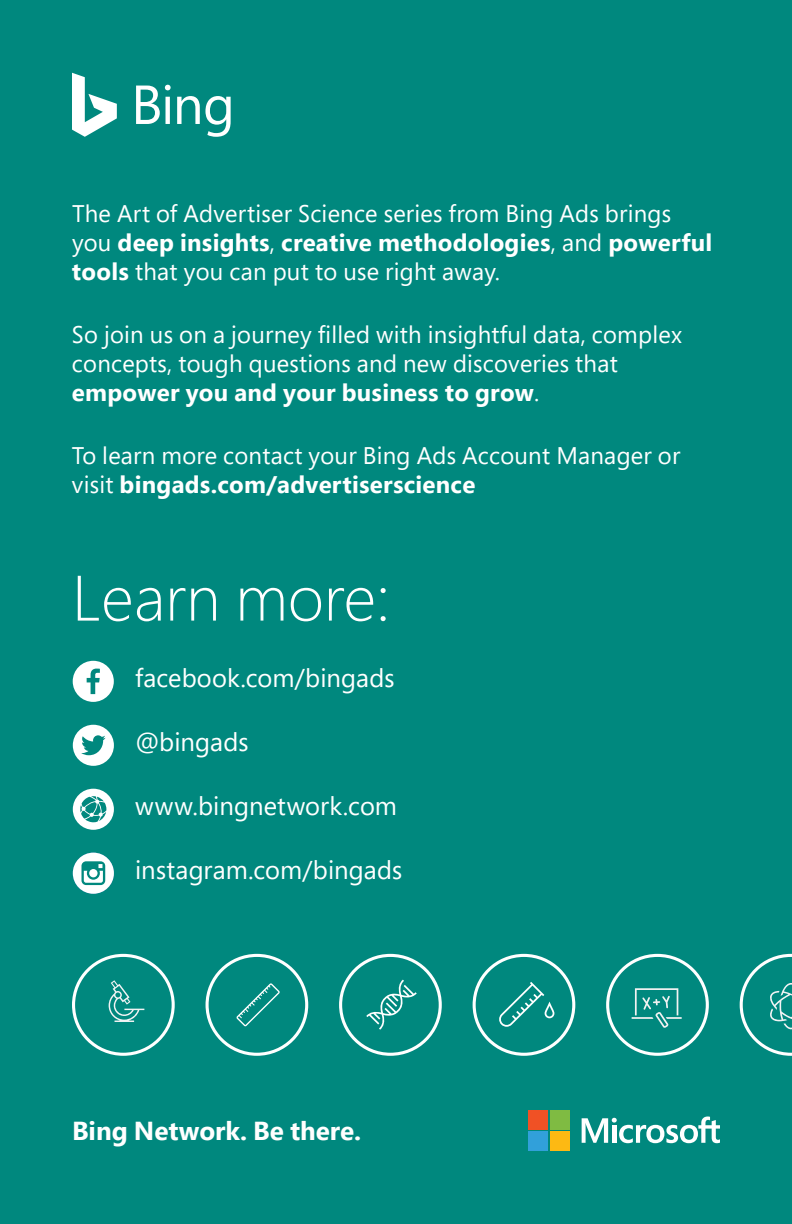
<style>
.page{position:relative;width:792px;height:1224px;background:#00887e}
.page>*{position:absolute;margin:0;border:0;box-sizing:border-box;transform-origin:0 0}
.t1{font:300 64px "Segoe Pro";color:#fff}
.t2{font:700 26px "Segoe Pro";color:#fff}
.t3{font:25.8px "Segoe Pro";letter-spacing:.005em;color:#fff}
.t4{font:24px/28.8px "Segoe Pro";letter-spacing:.01em;color:#fff}
.s1{font-weight:700}
</style>
<div class="page">
<svg style="left:582px;top:1117px;width:138px;height:26px"></svg>
<div style="left:528px;top:1110px;width:20px;height:20px;background:#f05125"></div>
<div style="left:550px;top:1110px;width:19px;height:20px;background:#7fbb42"></div>
<div style="left:528px;top:1132px;width:20px;height:19px;background:#31a0da"></div>
<div style="left:550px;top:1132px;width:19px;height:19px;background:#fdb913"></div>
<svg style="left:136px;top:85px;width:95px;height:52px"></svg>
<svg style="left:72px;top:73px;width:45px;height:64px"></svg>
<div style="left:73px;top:661px;width:41px;height:41px;background:#fff;border-radius:50%"></div>
<svg style="left:87px;top:669px;width:13px;height:25px"></svg>
<div style="left:73px;top:725px;width:41px;height:41px;background:#fff;border-radius:50%"></div>
<svg style="left:81px;top:735px;width:25px;height:20px"></svg>
<div style="left:73px;top:789px;width:41px;height:41px;background:#fff;border-radius:50%"></div>
<svg style="left:80px;top:796px;width:26px;height:26px"></svg>
<div style="left:73px;top:853px;width:41px;height:41px;background:#fff;border-radius:50%"></div>
<svg style="left:81px;top:861px;width:25px;height:25px"></svg>
<svg style="left:632px;top:988px;width:50px;height:40px"></svg>
<div style="left:72px;top:954px;width:103px;height:102px;border:3px solid #fff;border-radius:50%"></div>
<svg style="left:109px;top:980px;width:35px;height:42px"></svg>
<svg style="left:740px;top:954px;width:52px;height:102px"></svg>
<div style="left:206px;top:954px;width:102px;height:102px;border:3px solid #fff;border-radius:50%"></div>
<svg style="left:236px;top:983px;width:44px;height:43px"></svg>
<div style="left:339px;top:954px;width:103px;height:102px;border:3px solid #fff;border-radius:50%"></div>
<svg style="left:366px;top:980px;width:51px;height:50px"></svg>
<div style="left:473px;top:954px;width:102px;height:102px;border:3px solid #fff;border-radius:50%"></div>
<svg style="left:499px;top:982px;width:55px;height:45px"></svg>
<div style="left:606px;top:954px;width:103px;height:102px;border:3px solid #fff;border-radius:50%"></div>
<p class="t4" style="left:72px;top:199px;width:642px">The Art of Advertiser Science series from Bing Ads brings you <span class="s1">deep insights</span>, <span class="s1">creative methodologies</span>, and <span class="s1">powerful tools</span> that you can put to use right away.</p>
<p class="t4" style="left:72px;top:320px;width:612px">So join us on a journey filled with insightful data, complex concepts, tough questions and new discoveries that <span class="s1">empower you and your business to grow</span>.</p>
<p class="t4" style="left:72px;top:440px;width:610px">To learn more contact your Bing Ads Account Manager or visit <span class="s1">bingads.com/advertiserscience</span></p>
<h1 class="t1" style="left:72px;top:554px;width:320px">Learn more:</h1>
<p class="t3" style="left:135px;top:661px;width:261px">facebook.com/bingads</p>
<p class="t3" style="left:135px;top:725px;width:115px">@bingads</p>
<p class="t3" style="left:135px;top:788px;width:263px">www.bingnetwork.com</p>
<p class="t3" style="left:135px;top:852px;width:269px">instagram.com/bingads</p>
<p class="t2" style="left:72px;top:1113px;width:291px">Bing Network. Be there.</p>
</div>
